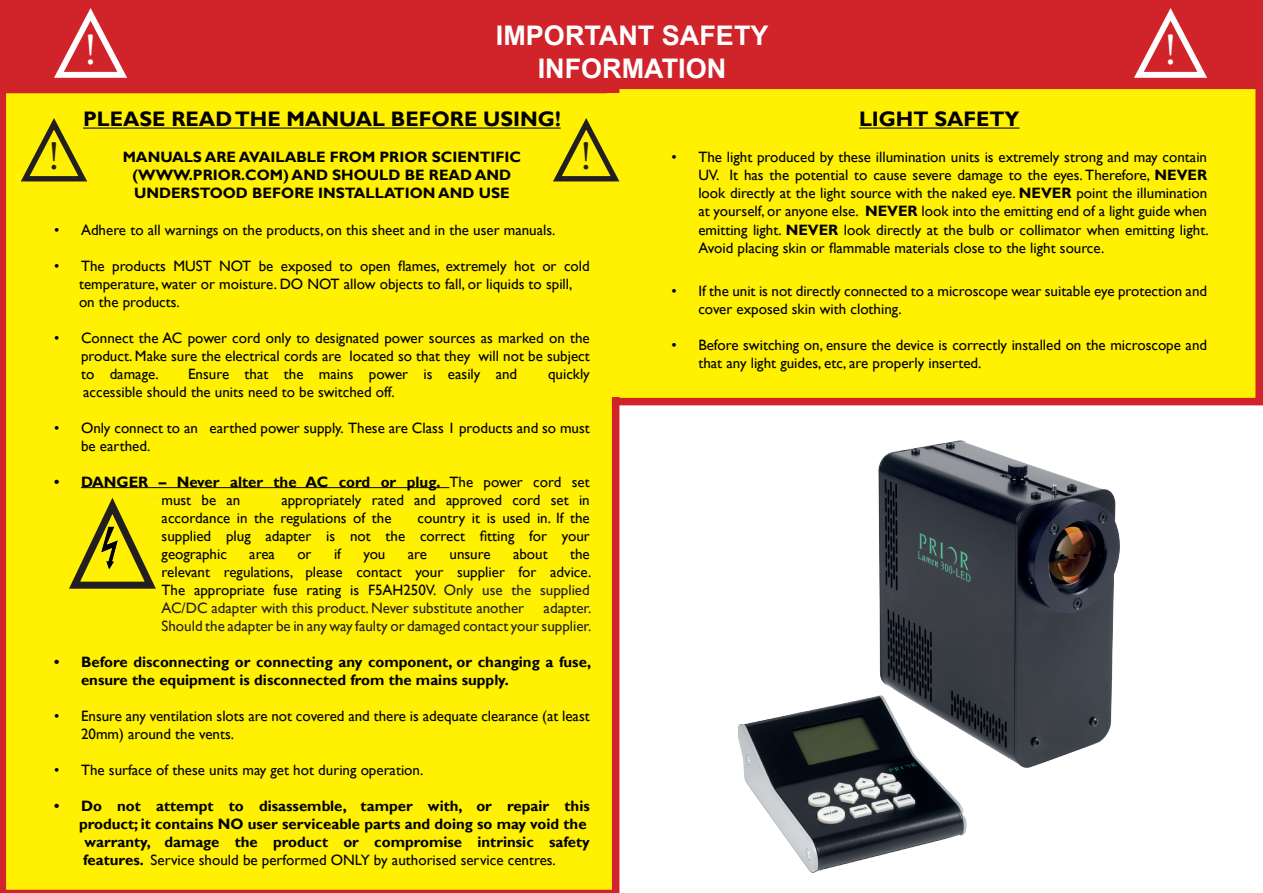
<style>
.page{position:relative;width:1263px;height:893px;background:#fff}
.page>*{position:absolute;margin:0;border:0;box-sizing:border-box;transform-origin:0 0}
.t1{font:44.55px "Minion Pro";color:#fff}
.t2{font:40.5px "Minion Pro";color:#231f20}
.t3{font:700 27px/32.4px "Arial";color:#fff;text-align:center}
.t4{font:700 21px "Gill Sans";color:#000001}
.t5{font:15px/18px "Gill Sans";color:#000001}
.t6{font:700 15px/18px "Gill Sans";color:#000001}
.t7{font:15px/18px "Gill Sans";color:#231f20;text-align:right}
.s1{font-weight:700}
.s2{font-weight:400}
.s3{color:#231f20}
</style>
<div class="page">
<div style="left:0;top:86px;width:619px;height:807px;background:#fff101"></div>
<div style="left:0;top:0;width:1263px;height:86px;background:#d1232a"></div>
<hr style="left:83px;top:128px;width:478px;height:1px;background:#000001">
<hr style="left:81px;top:487px;width:368px;height:1px;background:#000001">
<svg style="left:1134px;top:8px;width:73px;height:70px"></svg>
<svg style="left:16px;top:117px;width:76px;height:67px;background:#d4c806"></svg>
<svg style="left:54px;top:8px;width:73px;height:70px"></svg>
<div style="left:616px;top:85px;width:643px;height:317px;background:#fff101"></div>
<div style="left:612px;top:82px;width:651px;height:323px;border:8px solid #d1232a"></div>
<hr style="left:859px;top:128px;width:160px;height:1px;background:#000001">
<svg style="left:158px;top:496px;width:3px;height:96px"></svg>
<img style="left:61px;top:496px;width:97px;height:111px">
<div style="left:607px;top:93px;width:24px;height:303px;background:#fff101"></div>
<img style="left:638px;top:396px;width:608px;height:477px">
<svg style="left:548px;top:117px;width:72px;height:67px;background:#d1c507"></svg>
<h3 class="t3" style="left:496px;top:21px;width:274px">IMPORTANT SAFETY<br>INFORMATION</h3>
<h3 class="t4" style="left:83px;top:107px;width:479px">PLEASE READ THE MANUAL BEFORE USING!</h3>
<p class="t6" style="left:123px;top:149px;width:400px;text-align:center">MANUALS ARE AVAILABLE FROM PRIOR SCIENTIFIC (WWW.PRIOR.COM) AND SHOULD BE READ AND<br>UNDERSTOOD BEFORE INSTALLATION AND USE</p>
<p class="t5" style="left:54px;top:221px;width:503px">• Adhere to all warnings on the products, on this sheet and in the user manuals.</p>
<p class="t5" style="left:79px;top:257px;width:512px;text-indent:-25px">• The products MUST NOT be exposed to open flames, extremely hot or cold temperature, water or moisture. DO NOT allow objects to fall, or liquids to spill, on the products.</p>
<p class="t5" style="left:81px;top:329px;width:510px;text-align:justify;text-indent:-27px">• Connect the AC power cord only to designated power sources as marked on the product. Make sure the electrical cords are located so that they will not be subject to damage.</p>
<h1 class="t1" style="left:84px;top:20px;width:14px">!</h1>
<h1 class="t1" style="left:1164px;top:20px;width:14px">!</h1>
<h3 class="t4" style="left:859px;top:107px;width:162px">LIGHT SAFETY</h3>
<p class="t5" style="left:698px;top:149px;width:512px;text-align:justify;text-indent:-27px">• The light produced by these illumination units is extremely strong and may contain UV. It has the potential to cause severe damage to the eyes. Therefore, <span class="s1">NEVER </span>look directly at the light source with the naked eye. <span class="s1">NEVER</span> point the illumination at yourself, or anyone else. <span class="s1">NEVER</span> look into the emitting end of a light guide when emitting light. <span class="s1">NEVER</span> look directly at the bulb or collimator when emitting light.<br>Avoid placing skin or flammable materials close to the light source.</p>
<p class="t5" style="left:698px;top:282px;width:510px;text-indent:-27px">• If the unit is not directly connected to a microscope wear suitable eye protection and cover exposed skin with clothing.</p>
<p class="t5" style="left:698px;top:336px;width:510px;text-indent:-27px">• Before switching on, ensure the device is correctly installed on the microscope and that any light guides, etc, are properly inserted.</p>
<h2 class="t2" style="left:48px;top:129px;width:13px">!</h2>
<h2 class="t2" style="left:581px;top:129px;width:13px">!</h2>
<p class="t5" style="left:188px;top:365px;width:331px">Ensure that the mains power is easily and</p>
<p class="t5" style="left:548px;top:365px;width:43px">quickly</p>
<p class="t5" style="left:83px;top:383px;width:313px">accessible should the units need to be switched off.</p>
<p class="t5" style="left:81px;top:419px;width:510px;text-indent:-27px">• Only connect to an earthed power supply. These are Class 1 products and so must be earthed.</p>
<p class="t6" style="left:162px;top:473px;width:430px;text-indent:-108px">• DANGER – Never alter the AC cord or plug. <span class="s2">The power cord set must be an</span></p>
<p class="t5" style="left:162px;top:491px;width:430px;text-indent:120px">appropriately rated and approved cord set in accordance in the regulations of the</p>
<p class="t5" style="left:162px;top:509px;width:430px;text-align:justify;text-indent:256px">country it is used in. If the supplied plug adapter is not the correct fitting for your geographic</p>
<p class="t5" style="left:249px;top:545px;width:27px">area</p>
<p class="t5" style="left:297px;top:545px;width:16px">or</p>
<p class="t5" style="left:334px;top:545px;width:9px">if</p>
<p class="t5" style="left:363px;top:545px;width:24px">you</p>
<p class="t5" style="left:408px;top:545px;width:21px">are</p>
<p class="t5" style="left:449px;top:545px;width:43px">unsure</p>
<p class="t5" style="left:513px;top:545px;width:36px">about</p>
<p class="t5" style="left:162px;top:545px;width:431px;text-align:justify;text-indent:408px">the relevant regulations, please contact your supplier for advice.<br>The appropriate fuse rating is F5AH250V. <span class="s3">Only use the supplied AC/DC adapter with this product. Never substitute another</span></p>
<p class="t7" style="left:162px;top:599px;width:431px">adapter.<br>Should the adapter be in any way faulty or damaged contact your supplier.</p>
<p class="t6" style="left:81px;top:653px;width:512px;text-indent:-27px">• Before disconnecting or connecting any component, or changing a fuse, ensure the equipment is disconnected from the mains supply.</p>
<p class="t5" style="left:81px;top:707px;width:510px;text-indent:-27px">• Ensure any ventilation slots are not covered and there is adequate clearance (at least<br>20mm) around the vents.</p>
<p class="t5" style="left:54px;top:761px;width:371px">• The surface of these units may get hot during operation.</p>
<p class="t6" style="left:54px;top:797px;width:537px">• Do not attempt to disassemble, tamper with, or repair this</p>
<p class="t6" style="left:79px;top:815px;width:509px">product; it contains NO user serviceable parts and doing so may void the</p>
<p class="t6" style="left:84px;top:833px;width:507px">warranty, damage the product or compromise intrinsic safety</p>
<p class="t5" style="left:83px;top:851px;width:474px"><span class="s1">features.</span> Service should be performed ONLY by authorised service centres.</p>
</div>
